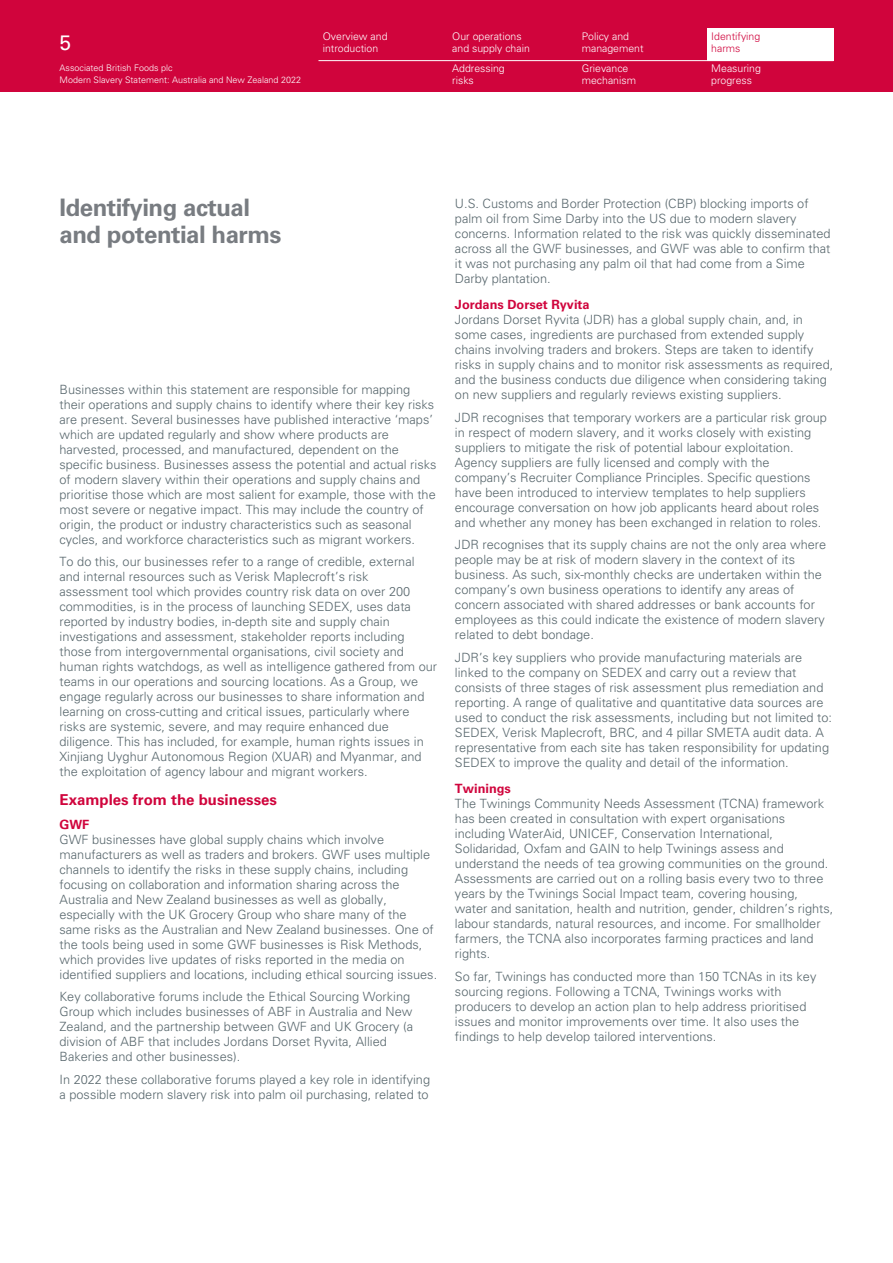
<style>
.page{position:relative;width:893px;height:1263px;background:#fff}
.page>*{position:absolute;margin:0;border:0;box-sizing:border-box;transform-origin:0 0}
.t1{font:700 24px/27px "Univers LT Std";letter-spacing:-.02em;color:#787c81}
.t2{font:21px "Univers LT Std";color:#fff}
.t3{font:700 15px "Univers LT Std";color:#d0043c}
.t4{font:300 12.75px/15px "Univers LT Std";color:#58676d}
.t5{font:700 12.75px "Univers LT Std";color:#d0043c}
.t6{font:300 10.5px/12px "Univers LT Std";color:#fff}
.t7{font:300 10.5px/12px "Univers LT Std";color:#d0043c}
.t8{font:300 9px/12px "Univers LT Std";color:#fff}
</style>
<div class="page">
<div style="left:0;top:0;width:893px;height:91px;background:#d0043c"></div>
<div style="left:707px;top:28px;width:126px;height:32px;background:#fff"></div>
<hr style="left:318px;top:60px;width:515px;height:1px;background:#fff">
<p class="t6" style="left:323px;top:30px;width:66px">Overview and introduction</p>
<p class="t6" style="left:452px;top:30px;width:79px">Our operations and supply chain</p>
<p class="t6" style="left:582px;top:30px;width:63px">Policy and management</p>
<h2 class="t2" style="left:60px;top:30px;width:13px">5</h2>
<p class="t8" style="left:60px;top:62px;width:243px">Associated British Foods plc<br>Modern Slavery Statement: Australia and New Zealand 2022</p>
<p class="t6" style="left:582px;top:63px;width:56px">Grievance mechanism</p>
<p class="t6" style="left:452px;top:63px;width:54px">Addressing risks</p>
<p class="t7" style="left:711px;top:30px;width:51px">Identifying harms</p>
<p class="t6" style="left:711px;top:63px;width:51px">Measuring progress</p>
<h1 class="t1" style="left:60px;top:194px;width:224px">Identifying actual and potential harms</h1>
<p class="t4" style="left:60px;top:382px;width:378px">Businesses within this statement are responsible for mapping their operations and supply chains to identify where their key risks are present. Several businesses have published interactive ‘maps’ which are updated regularly and show where products are harvested, processed, and manufactured, dependent on the specific business. Businesses assess the potential and actual risks of modern slavery within their operations and supply chains and prioritise those which are most salient for example, those with the most severe or negative impact. This may include the country of origin, the product or industry characteristics such as seasonal cycles, and workforce characteristics such as migrant workers.</p>
<p class="t4" style="left:60px;top:554px;width:379px">To do this, our businesses refer to a range of credible, external and internal resources such as Verisk Maplecroft’s risk assessment tool which provides country risk data on over 200 commodities, is in the process of launching SEDEX, uses data reported by industry bodies, in-depth site and supply chain investigations and assessment, stakeholder reports including those from intergovernmental organisations, civil society and human rights watchdogs, as well as intelligence gathered from our teams in our operations and sourcing locations. As a Group, we engage regularly across our businesses to share information and learning on cross-cutting and critical issues, particularly where risks are systemic, severe, and may require enhanced due diligence. This has included, for example, human rights issues in Xinjiang Uyghur Autonomous Region (XUAR) and Myanmar, and the exploitation of agency labour and migrant workers.</p>
<p class="t3" style="left:60px;top:791px;width:219px">Examples from the businesses</p>
<p class="t5" style="left:60px;top:817px;width:31px">GWF</p>
<p class="t4" style="left:60px;top:832px;width:379px">GWF businesses have global supply chains which involve manufacturers as well as traders and brokers. GWF uses multiple channels to identify the risks in these supply chains, including focusing on collaboration and information sharing across the Australia and New Zealand businesses as well as globally, especially with the UK Grocery Group who share many of the same risks as the Australian and New Zealand businesses. One of the tools being used in some GWF businesses is Risk Methods, which provides live updates of risks reported in the media on identified suppliers and locations, including ethical sourcing issues.</p>
<p class="t4" style="left:60px;top:989px;width:355px">Key collaborative forums include the Ethical Sourcing Working Group which includes businesses of ABF in Australia and New Zealand, and the partnership between GWF and UK Grocery (a division of ABF that includes Jordans Dorset Ryvita, Allied Bakeries and other businesses).</p>
<p class="t4" style="left:60px;top:1072px;width:372px">In 2022 these collaborative forums played a key role in identifying a possible modern slavery risk into palm oil purchasing, related to</p>
<p class="t4" style="left:455px;top:196px;width:377px">U.S. Customs and Border Protection (CBP) blocking imports of palm oil from Sime Darby into the US due to modern slavery concerns. Information related to the risk was quickly disseminated across all the GWF businesses, and GWF was able to confirm that it was not purchasing any palm oil that had come from a Sime Darby plantation.</p>
<p class="t5" style="left:455px;top:297px;width:136px">Jordans Dorset Ryvita</p>
<p class="t4" style="left:455px;top:312px;width:380px">Jordans Dorset Ryvita (JDR) has a global supply chain, and, in some cases, ingredients are purchased from extended supply chains involving traders and brokers. Steps are taken to identify risks in supply chains and to monitor risk assessments as required, and the business conducts due diligence when considering taking on new suppliers and regularly reviews existing suppliers.</p>
<p class="t4" style="left:455px;top:410px;width:373px">JDR recognises that temporary workers are a particular risk group in respect of modern slavery, and it works closely with existing suppliers to mitigate the risk of potential labour exploitation.<br>Agency suppliers are fully licensed and comply with the company’s Recruiter Compliance Principles. Specific questions have been introduced to interview templates to help suppliers encourage conversation on how job applicants heard about roles and whether any money has been exchanged in relation to roles.</p>
<p class="t4" style="left:455px;top:537px;width:373px">JDR recognises that its supply chains are not the only area where people may be at risk of modern slavery in the context of its business. As such, six-monthly checks are undertaken within the company’s own business operations to identify any areas of concern associated with shared addresses or bank accounts for employees as this could indicate the existence of modern slavery related to debt bondage.</p>
<p class="t4" style="left:455px;top:650px;width:378px">JDR’s key suppliers who provide manufacturing materials are linked to the company on SEDEX and carry out a review that consists of three stages of risk assessment plus remediation and reporting. A range of qualitative and quantitative data sources are used to conduct the risk assessments, including but not limited to:<br>SEDEX, Verisk Maplecroft, BRC, and 4 pillar SMETA audit data. A representative from each site has taken responsibility for updating SEDEX to improve the quality and detail of the information.</p>
<p class="t5" style="left:455px;top:781px;width:57px">Twinings</p>
<p class="t4" style="left:455px;top:796px;width:380px">The Twinings Community Needs Assessment (TCNA) framework has been created in consultation with expert organisations including WaterAid, UNICEF, Conservation International, Solidaridad, Oxfam and GAIN to help Twinings assess and understand the needs of tea growing communities on the ground.<br>Assessments are carried out on a rolling basis every two to three years by the Twinings Social Impact team, covering housing, water and sanitation, health and nutrition, gender, children’s rights, labour standards, natural resources, and income. For smallholder farmers, the TCNA also incorporates farming practices and land rights.</p>
<p class="t4" style="left:455px;top:969px;width:363px">So far, Twinings has conducted more than 150 TCNAs in its key sourcing regions. Following a TCNA, Twinings works with producers to develop an action plan to help address prioritised issues and monitor improvements over time. It also uses the findings to help develop tailored interventions.</p>
</div>
